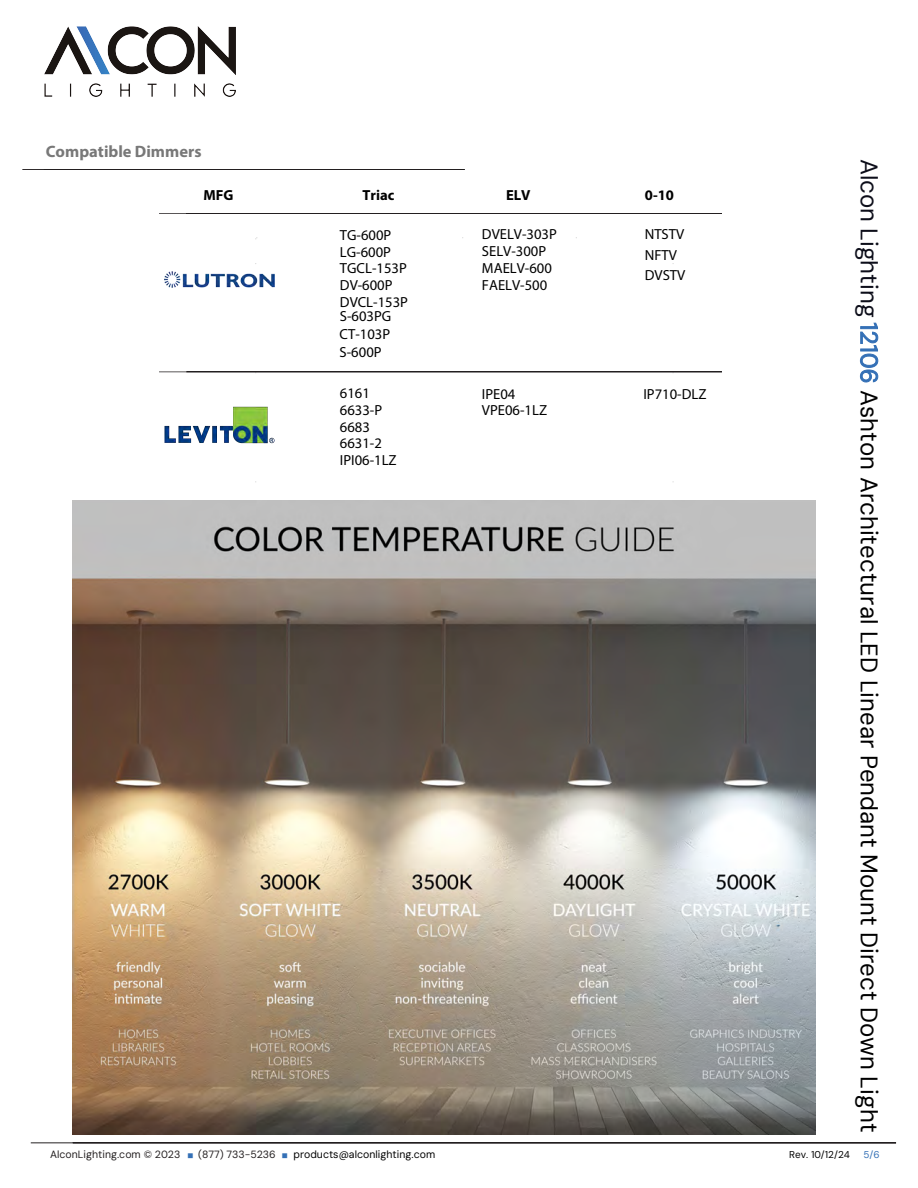
<style>
.page{position:relative;width:918px;height:1188px;background:#fff}
.page>*{position:absolute;margin:0;border:0;box-sizing:border-box;transform-origin:0 0}
.t1{font:24px "DM Sans 9 pt";color:#000}
.t2{font:700 16.5px "Myriad Pro";color:#787878}
.t3{font:14.7px/16.8px "Myriad Pro";color:#000}
.t4{font:700 14.7px "Myriad Pro";color:#000}
.t5{font:10.5px "DM Sans 9 pt";color:#231f20}
.t6{font:9.9px "DM Sans 9 pt";color:#000}
.t7{font:9.9px "DM Sans 9 pt";color:#3470b6}
.s1{color:#0d0e1a}
.s2{color:#3470b6}
.s3{font-family:"Koz Min Pr 6 N";font-size:6px;color:#3470b6}
.s4{color:#fff}
.s5{color:#000}
</style>
<div class="page">
<svg style="left:255px;top:237px;width:419px;height:264px"></svg>
<img style="left:164px;top:258px;width:110px;height:44px">
<img style="left:164px;top:406px;width:110px;height:38px">
<hr style="left:23px;top:169px;width:441px;height:1px;background:#231f20">
<hr style="left:159px;top:371px;width:563px;height:1px;background:#231f20">
<hr style="left:159px;top:213px;width:563px;height:1px;background:#231f20">
<img style="left:72px;top:501px;width:743px;height:634px">
<img style="left:45px;top:26px;width:191px;height:71px">
<hr style="left:31px;top:1143px;width:865px;height:1px;background:#231f20">
<p class="t2" style="left:46px;top:141px;width:157px">Compatible Dimmers</p>
<p class="t4" style="left:204px;top:185px;width:32px">MFG</p>
<p class="t4" style="left:362px;top:185px;width:33px">Triac</p>
<p class="t4" style="left:506px;top:185px;width:26px">ELV</p>
<p class="t4" style="left:645px;top:185px;width:31px">0-10</p>
<p class="t3" style="left:340px;top:226px;width:70px">TG-600P<br>LG-600P<br>TGCL-153P<br>DV-600P<br>DVCL-153P</p>
<p class="t3" style="left:482px;top:225px;width:76px">DVELV-303P<br>SELV-300P<br>MAELV-600<br>FAELV-500</p>
<p class="t3" style="left:340px;top:308px;width:53px;line-height:17.5px;text-align:justify">S-603PG CT-103P S-600P</p>
<p class="t3" style="left:340px;top:384px;width:58px">6161<br>6633-P<br>6683<br>6631-2<br>IPI06-1LZ</p>
<p class="t3" style="left:482px;top:385px;width:67px">IPE04<br>VPE06-1LZ</p>
<p class="t3" style="left:643px;top:385px;width:65px">IP710-DLZ</p>
<p class="t3" style="left:645px;top:224px;width:42px;line-height:20.5px">NTSTV<br>NFTV<br>DVSTV</p>
<h1 class="t1" style="left:884px;top:159px;width:975px;rotate:90deg"><span class="s1">Alcon Lighting</span> <span class="s2">12106</span> Ashton Architectural LED Linear Pendant Mount Direct Down Light</h1>
<p class="t5" style="left:50px;top:1148px;width:387px">AlconLighting.com © 2023 <span class="s3">■</span> <span class="s4">(</span> 877) 733-5236 <span class="s3">■</span> <span class="s5">products@alconlighting.com</span></p>
<p class="t6" style="left:789px;top:1148px;width:62px">Rev. 10/12/24</p>
<p class="t7" style="left:864px;top:1148px;width:18px">5/6</p>
</div>
